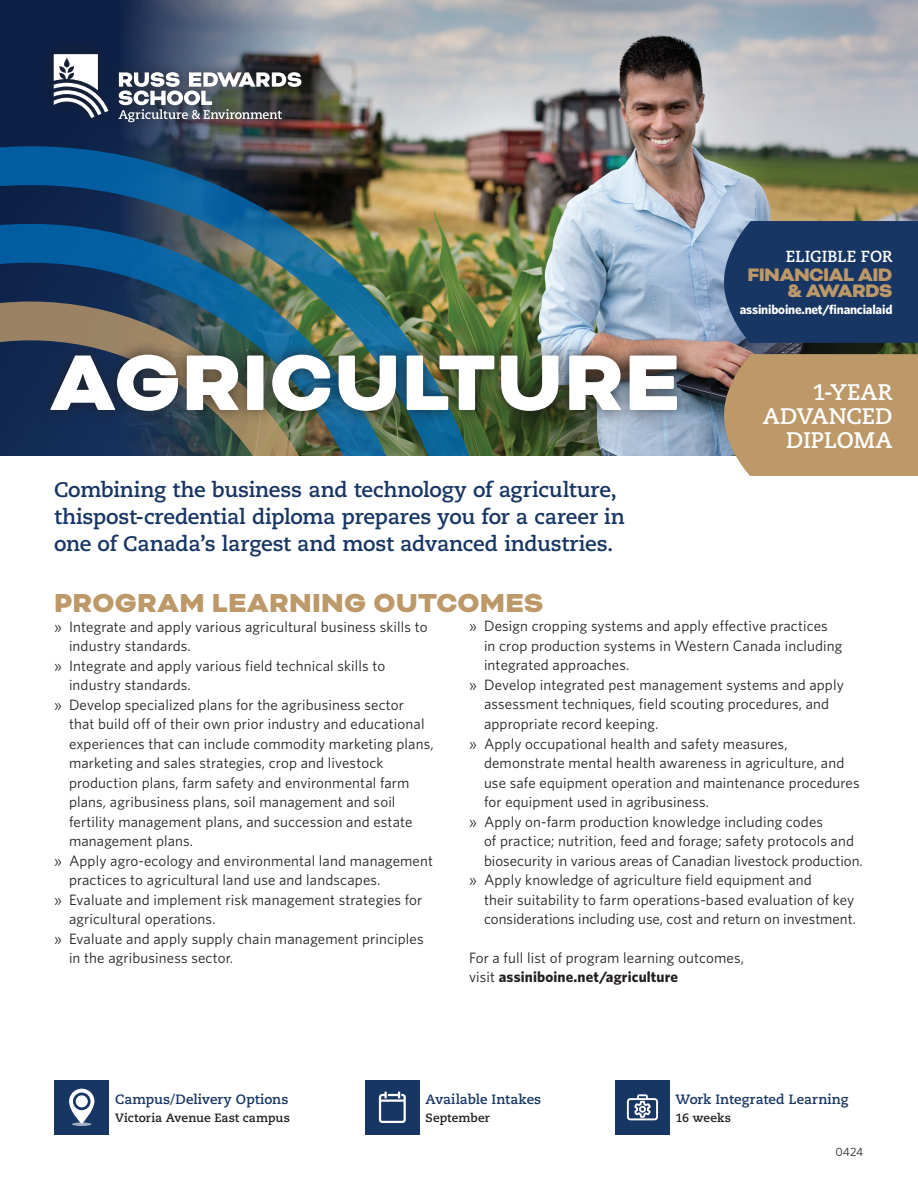
<style>
.page{position:relative;width:918px;height:1188px;background:#fff}
.page>*{position:absolute;margin:0;border:0;box-sizing:border-box;transform-origin:0 0}
.t1{font:900 90.75px "Bicyclette";letter-spacing:.01em;color:#fff}
.t2{font:900 30px "Bicyclette";letter-spacing:.01em;color:#bd9868}
.t3{font:700 22.5px/24px "Caecilia LT Pro 75";letter-spacing:-.005em;color:#fff;text-align:right}
.t4{font:700 21px/27px "Caecilia LT Pro 75";letter-spacing:-.01em;color:#183664}
.t5{font:900 20.85px/16px "Bicyclette";letter-spacing:-.03em;color:#bd9868;text-align:right}
.t6{font:700 16.05px "Caecilia LT Pro 75";letter-spacing:-.01em;color:#fff}
.t7{font:15px/19.5px "Whitney";letter-spacing:.01em;color:#231f20}
.t8{font:700 13.5px "Caecilia LT Pro 75";color:#183663}
.t9{font:700 13.2px "Whitney";letter-spacing:-.015em;color:#fff}
.t10{font:700 12px "Caecilia LT Pro 75";letter-spacing:.005em;color:#231f20}
.t11{font:12px "Whitney";color:#231f20}
.s1{font-weight:700}
</style>
<div class="page">
<div style="left:0;top:0;width:93px;height:146px;background:#0d2045"></div>
<img style="left:93px;top:0;width:825px;height:456px">
<img style="left:0;top:146px;width:497px;height:310px">
<img style="left:0;top:224px;width:419px;height:232px">
<svg style="left:0;top:302px;width:341px;height:154px;background:#45575d"></svg>
<div style="left:37px;top:339px;width:655px;height:87px;background:#231f20;opacity:.75"></div>
<div style="left:41px;top:42px;width:272px;height:92px;background:#231f20;opacity:.75"></div>
<svg style="left:54px;top:54px;width:54px;height:64px"></svg>
<svg style="left:119px;top:72px;width:182px;height:50px"></svg>
<div style="left:55px;top:1080px;width:54px;height:55px;background:#183664"></div>
<div style="left:365px;top:1080px;width:55px;height:55px;background:#183664"></div>
<div style="left:615px;top:1080px;width:55px;height:55px;background:#183664"></div>
<svg style="left:627px;top:1094px;width:31px;height:26px"></svg>
<svg style="left:72px;top:1122px;width:20px;height:4px"></svg>
<svg style="left:69px;top:1089px;width:26px;height:35px"></svg>
<div style="left:76px;top:1095px;width:12px;height:12px;background:#fff;border-radius:50%"></div>
<svg style="left:379px;top:1092px;width:27px;height:31px"></svg>
<div style="left:724px;top:354px;width:194px;height:122px;background:#bd9868"></div>
<div style="left:724px;top:221px;width:194px;height:122px;background:#183664"></div>
<p class="t6" style="left:786px;top:246px;width:108px">ELIGIBLE FOR</p>
<h3 class="t5" style="left:747px;top:267px;width:146px">FINANCIAL AID &amp; AWARDS</h3>
<h1 class="t1" style="left:50px;top:329px;width:632px">AGRICULTURE</h1>
<p class="t9" style="left:740px;top:301px;width:154px">assiniboine.net/financialaid</p>
<h3 class="t3" style="left:763px;top:379px;width:131px">1-YEAR<br>ADVANCED<br>DIPLOMA</h3>
<h3 class="t4" style="left:54px;top:476px;width:572px">Combining the business and technology of agriculture, thispost-credential diploma prepares you for a career in one of Canada’s largest and most advanced industries.</h3>
<h2 class="t2" style="left:54px;top:585px;width:491px">PROGRAM LEARNING OUTCOMES</h2>
<p class="t7" style="left:54px;top:616px;width:375px">» Integrate and apply various agricultural business skills to</p>
<p class="t7" style="left:69px;top:636px;width:123px">industry standards.</p>
<p class="t7" style="left:54px;top:655px;width:333px">» Integrate and apply various field technical skills to</p>
<p class="t7" style="left:69px;top:675px;width:123px">industry standards.</p>
<p class="t7" style="left:54px;top:694px;width:352px">» Develop specialized plans for the agribusiness sector</p>
<p class="t7" style="left:69px;top:714px;width:357px">that build off of their own prior industry and educational</p>
<p class="t7" style="left:69px;top:733px;width:366px">experiences that can include commodity marketing plans,</p>
<p class="t7" style="left:69px;top:753px;width:316px">marketing and sales strategies, crop and livestock</p>
<p class="t7" style="left:69px;top:772px;width:342px">production plans, farm safety and environmental farm</p>
<p class="t7" style="left:69px;top:792px;width:328px">plans, agribusiness plans, soil management and soil</p>
<p class="t7" style="left:69px;top:811px;width:345px">fertility management plans, and succession and estate</p>
<p class="t7" style="left:69px;top:831px;width:126px">management plans.</p>
<p class="t7" style="left:54px;top:850px;width:381px">» Apply agro-ecology and environmental land management</p>
<p class="t7" style="left:69px;top:870px;width:313px">practices to agricultural land use and landscapes.</p>
<p class="t7" style="left:54px;top:889px;width:370px">» Evaluate and implement risk management strategies for</p>
<p class="t7" style="left:69px;top:909px;width:148px">agricultural operations.</p>
<p class="t7" style="left:54px;top:928px;width:371px">» Evaluate and apply supply chain management principles</p>
<p class="t7" style="left:69px;top:948px;width:166px">in the agribusiness sector.</p>
<p class="t7" style="left:469px;top:616px;width:360px">» Design cropping systems and apply effective practices</p>
<p class="t7" style="left:484px;top:636px;width:360px">in crop production systems in Western Canada including</p>
<p class="t7" style="left:484px;top:655px;width:147px">integrated approaches.</p>
<p class="t7" style="left:469px;top:675px;width:376px">» Develop integrated pest management systems and apply</p>
<p class="t7" style="left:484px;top:694px;width:347px">assessment techniques, field scouting procedures, and</p>
<p class="t7" style="left:484px;top:714px;width:176px">appropriate record keeping.</p>
<p class="t7" style="left:469px;top:733px;width:320px">» Apply occupational health and safety measures,</p>
<p class="t7" style="left:484px;top:753px;width:362px">demonstrate mental health awareness in agriculture, and</p>
<p class="t7" style="left:484px;top:772px;width:377px">use safe equipment operation and maintenance procedures</p>
<p class="t7" style="left:484px;top:792px;width:227px">for equipment used in agribusiness.</p>
<p class="t7" style="left:469px;top:811px;width:356px">» Apply on-farm production knowledge including codes</p>
<p class="t7" style="left:484px;top:831px;width:372px">of practice; nutrition, feed and forage; safety protocols and</p>
<p class="t7" style="left:484px;top:850px;width:380px">biosecurity in various areas of Canadian livestock production.</p>
<p class="t7" style="left:469px;top:870px;width:344px">» Apply knowledge of agriculture field equipment and</p>
<p class="t7" style="left:484px;top:889px;width:372px">their suitability to farm operations-based evaluation of key</p>
<p class="t7" style="left:484px;top:909px;width:374px">considerations including use, cost and return on investment.</p>
<p class="t7" style="left:469px;top:948px;width:277px">For a full list of program learning outcomes, visit <span class="s1">assiniboine.net/agriculture</span></p>
<p class="t8" style="left:115px;top:1090px;width:175px">Campus/Delivery Options</p>
<p class="t10" style="left:115px;top:1110px;width:176px">Victoria Avenue East campus</p>
<p class="t8" style="left:426px;top:1090px;width:117px">Available Intakes</p>
<p class="t10" style="left:426px;top:1109px;width:66px">September</p>
<p class="t8" style="left:675px;top:1090px;width:175px">Work Integrated Learning</p>
<p class="t10" style="left:675px;top:1109px;width:57px">16 weeks</p>
<p class="t11" style="left:835px;top:1143px;width:29px">0424</p>
</div>
